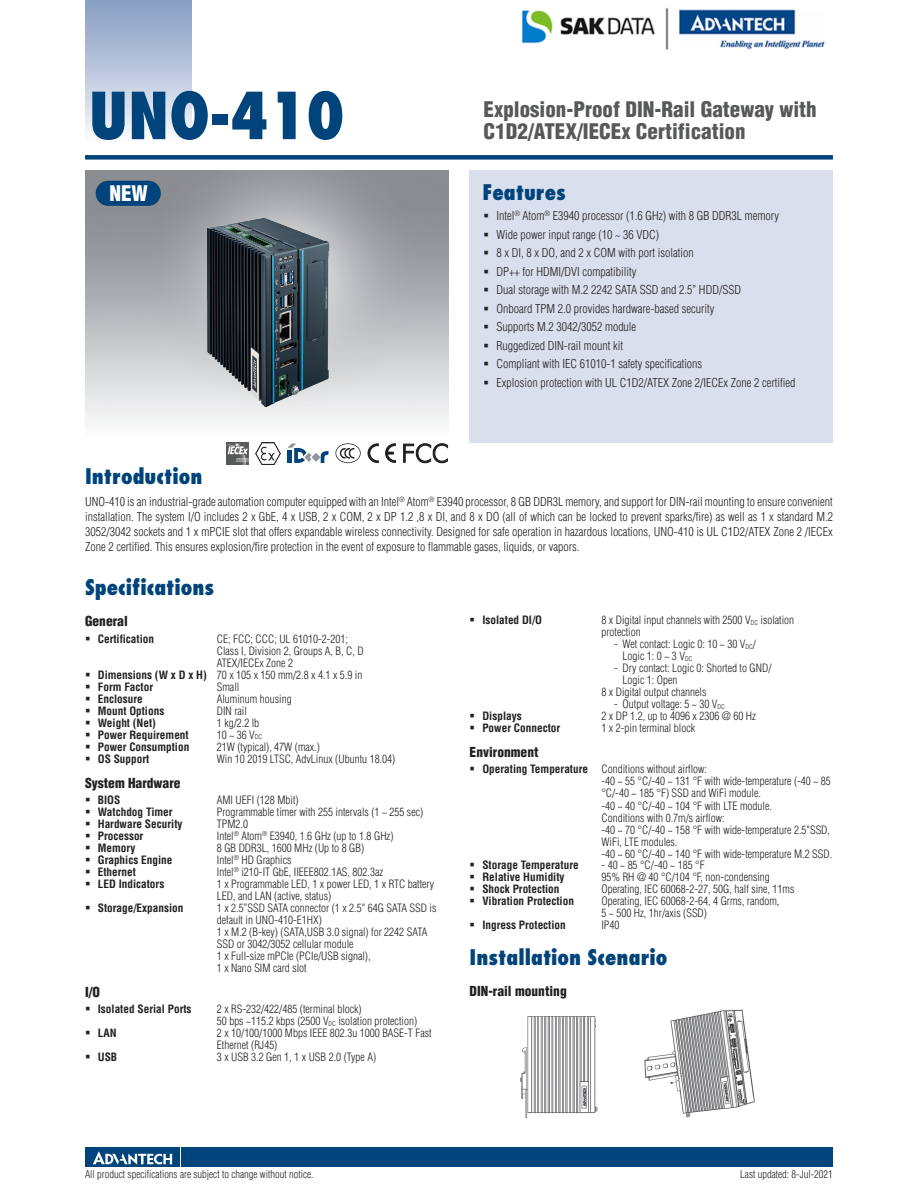
<style>
.page{position:relative;width:918px;height:1188px;background:#fff}
.page>*{position:absolute;margin:0;border:0;box-sizing:border-box;transform-origin:0 0}
.t1{font:800 condensed 63px "Futura";color:#00447b}
.t2{font:900 condensed 21px/22.5px "Helvetica";color:#57585a}
.t3{font:800 condensed 21px "Futura";color:#00447b}
.t4{font:900 condensed 21px "Helvetica";color:#fff}
.t5{font:900 condensed 13.5px "Helvetica";color:#231f20}
.t6{font:300 condensed 12px/18.5px "Helvetica";color:#231f20}
.t7{font:300 condensed 11.25px/12px "Helvetica";color:#231f20}
.t8{font:700 condensed 11.25px "Helvetica";color:#231f20}
.t9{font:300 condensed 10.5px "Helvetica";color:#231f20}
.s1{font-weight:700}
.s2{font-size:6.6px}
</style>
<div class="page">
<div style="left:85px;top:155px;width:748px;height:5px;background:#00447b"></div>
<div style="left:85px;top:0;width:106px;height:143px;background:linear-gradient(to bottom,#849bc1,#f9fafc)"></div>
<div style="left:182px;top:1147px;width:651px;height:20px;background:#00447b"></div>
<div style="left:85px;top:1147px;width:95px;height:20px;background:#00447b"></div>
<svg style="left:93px;top:1151px;width:79px;height:14px"></svg>
<div style="left:470px;top:170px;width:363px;height:272px;background:#d9dfec"></div>
<img style="left:85px;top:170px;width:363px;height:255px">
<svg style="left:335px;top:443px;width:26px;height:20px"></svg>
<svg style="left:367px;top:443px;width:12px;height:20px"></svg>
<svg style="left:385px;top:443px;width:11px;height:20px"></svg>
<svg style="left:403px;top:443px;width:45px;height:21px"></svg>
<svg style="left:288px;top:443px;width:41px;height:20px"></svg>
<img style="left:644px;top:1009px;width:111px;height:109px">
<img style="left:187px;top:198px;width:162px;height:225px">
<div style="left:96px;top:181px;width:65px;height:25px;background:#00447b;border-radius:13px"></div>
<img style="left:520px;top:1016px;width:78px;height:103px">
<img style="left:255px;top:442px;width:26px;height:22px">
<img style="left:227px;top:442px;width:21px;height:22px">
<img style="left:522px;top:8px;width:303px;height:42px">
<h1 class="t1" style="left:89px;top:76px;width:257px">UNO-410</h1>
<h2 class="t2" style="left:484px;top:98px;width:335px">Explosion-Proof DIN-Rail Gateway with<br>C1D2/ATEX/IECEx Certification</h2>
<h2 class="t4" style="left:109px;top:180px;width:40px">NEW</h2>
<h2 class="t3" style="left:482px;top:179px;width:85px">Features</h2>
<p class="t6" style="left:496px;top:206px;width:301px">Intel<sup>®</sup> Atom<sup>®</sup> E3940 processor (1.6 GHz) with 8 GB DDR3L memory Wide power input range (10 ~ 36 VDC)<br>8 x DI, 8 x DO, and 2 x COM with port isolation<br>DP++ for HDMI/DVI compatibility<br>Dual storage with M.2 2242 SATA SSD and 2.5” HDD/SSD<br>Onboard TPM 2.0 provides hardware-based security<br>Supports M.2 3042/3052 module<br>Ruggedized DIN-rail mount kit<br>Compliant with IEC 61010-1 safety specifications<br>Explosion protection with UL C1D2/ATEX Zone 2/IECEx Zone 2 certified</p>
<h2 class="t3" style="left:85px;top:463px;width:119px">Introduction</h2>
<p class="t6" style="left:85px;top:494px;width:750px;line-height:15px;text-align:justify">UNO-410 is an industrial-grade automation computer equipped with an Intel<sup>®</sup> Atom<sup>®</sup> E3940 processor, 8 GB DDR3L memory, and support for DIN-rail mounting to ensure convenient installation. The system I/O includes 2 x GbE, 4 x USB, 2 x COM, 2 x DP 1.2 ,8 x DI, and 8 x DO (all of which can be locked to prevent sparks/fire) as well as 1 x standard M.2<br>3052/3042 sockets and 1 x mPCIE slot that offers expandable wireless connectivity. Designed for safe operation in hazardous locations, UNO-410 is UL C1D2/ATEX Zone 2 /IECEx Zone 2 certified. This ensures explosion/fire protection in the event of exposure to flammable gases, liquids, or vapors.</p>
<h2 class="t3" style="left:85px;top:574px;width:131px">Specifications</h2>
<p class="t5" style="left:85px;top:613px;width:44px">General</p>
<p class="t8" style="left:98px;top:631px;width:58px">Certification</p>
<p class="t7" style="left:217px;top:632px;width:133px">CE; FCC; CCC; UL 61010-2-201;</p>
<p class="t7" style="left:217px;top:644px;width:148px">Class I, Division 2, Groups A, B, C, D</p>
<p class="t7" style="left:217px;top:656px;width:78px">ATEX/IECEx Zone 2</p>
<p class="t7" style="left:98px;top:668px;width:266px"><span class="s1">Dimensions (W x D x H)</span> 70 x 105 x 150 mm/2.8 x 4.1 x 5.9 in</p>
<p class="t8" style="left:98px;top:679px;width:57px">Form Factor</p>
<p class="t7" style="left:217px;top:680px;width:24px">Small</p>
<p class="t8" style="left:98px;top:691px;width:46px">Enclosure</p>
<p class="t7" style="left:217px;top:692px;width:76px">Aluminum housing</p>
<p class="t8" style="left:98px;top:703px;width:68px">Mount Options</p>
<p class="t7" style="left:217px;top:704px;width:32px">DIN rail</p>
<p class="t8" style="left:98px;top:715px;width:60px">Weight (Net)</p>
<p class="t7" style="left:217px;top:716px;width:44px">1 kg/2.2 lb</p>
<p class="t8" style="left:98px;top:727px;width:92px">Power Requirement</p>
<p class="t7" style="left:217px;top:728px;width:47px">10 ~ 36 V<span class="s2">DC</span></p>
<p class="t8" style="left:98px;top:739px;width:93px">Power Consumption</p>
<p class="t7" style="left:217px;top:740px;width:105px">21W (typical), 47W (max.)</p>
<p class="t8" style="left:98px;top:751px;width:53px">OS Support</p>
<p class="t7" style="left:217px;top:752px;width:180px">Win 10 2019 LTSC, AdvLinux (Ubuntu 18.04)</p>
<p class="t5" style="left:85px;top:774px;width:97px">System Hardware</p>
<p class="t8" style="left:98px;top:793px;width:24px">BIOS</p>
<p class="t7" style="left:217px;top:794px;width:83px">AMI UEFI (128 Mbit)</p>
<p class="t8" style="left:98px;top:805px;width:76px">Watchdog Timer</p>
<p class="t7" style="left:217px;top:806px;width:208px">Programmable timer with 255 intervals (1 ~ 255 sec)</p>
<p class="t8" style="left:98px;top:817px;width:86px">Hardware Security</p>
<p class="t7" style="left:217px;top:818px;width:33px">TPM2.0</p>
<p class="t8" style="left:98px;top:829px;width:47px">Processor</p>
<p class="t7" style="left:217px;top:830px;width:178px">Intel<sup>®</sup> Atom<sup>®</sup> E3940, 1.6 GHz (up to 1.8 GHz)</p>
<p class="t8" style="left:98px;top:841px;width:39px">Memory</p>
<p class="t7" style="left:217px;top:842px;width:149px">8 GB DDR3L, 1600 MHz (Up to 8 GB)</p>
<p class="t8" style="left:98px;top:853px;width:76px">Graphics Engine</p>
<p class="t7" style="left:217px;top:854px;width:76px">Intel<sup>®</sup> HD Graphics</p>
<p class="t8" style="left:98px;top:865px;width:40px">Ethernet</p>
<p class="t7" style="left:217px;top:866px;width:168px">Intel<sup>®</sup> i210-IT GbE, IIEEE802.1AS, 802.3az</p>
<p class="t8" style="left:98px;top:877px;width:68px">LED Indicators</p>
<p class="t7" style="left:217px;top:878px;width:219px">1 x Programmable LED, 1 x power LED, 1 x RTC battery<br>LED, and LAN (active, status)</p>
<p class="t8" style="left:98px;top:901px;width:87px">Storage/Expansion</p>
<p class="t7" style="left:217px;top:902px;width:221px">1 x 2.5”SSD SATA connector (1 x 2.5" 64G SATA SSD is default in UNO-410-E1HX)<br>1 x M.2 (B-key) (SATA,USB 3.0 signal) for 2242 SATA SSD or 3042/3052 cellular module<br>1 x Full-size mPCIe (PCIe/USB signal),<br>1 x Nano SIM card slot</p>
<p class="t5" style="left:85px;top:983px;width:17px">I/O</p>
<p class="t8" style="left:98px;top:1002px;width:95px">Isolated Serial Ports</p>
<p class="t7" style="left:217px;top:1003px;width:202px">2 x RS-232/422/485 (terminal block)<br>50 bps ~115.2 kbps (2500 V<span class="s2">DC</span> isolation protection)</p>
<p class="t8" style="left:98px;top:1026px;width:20px">LAN</p>
<p class="t7" style="left:217px;top:1027px;width:216px">2 x 10/100/1000 Mbps IEEE 802.3u 1000 BASE-T Fast<br>Ethernet (RJ45)</p>
<p class="t8" style="left:98px;top:1050px;width:21px">USB</p>
<p class="t7" style="left:217px;top:1051px;width:161px">3 x USB 3.2 Gen 1, 1 x USB 2.0 (Type A)</p>
<p class="t8" style="left:482px;top:613px;width:61px">Isolated DI/O</p>
<p class="t7" style="left:601px;top:614px;width:194px">8 x Digital input channels with 2500 V<span class="s2">DC</span> isolation protection</p>
<p class="t7" style="left:623px;top:638px;width:135px;text-indent:-8px">- Wet contact: Logic 0: 10 ~ 30 V<span class="s2">DC</span>/<br>Logic 1: 0 ~ 3 V<span class="s2">DC</span></p>
<p class="t7" style="left:614px;top:662px;width:159px">- Dry contact: Logic 0: Shorted to GND/</p>
<p class="t7" style="left:623px;top:674px;width:56px">Logic 1: Open</p>
<p class="t7" style="left:601px;top:686px;width:106px">8 x Digital output channels</p>
<p class="t7" style="left:614px;top:698px;width:112px">- Output voltage: 5 ~ 30 V<span class="s2">DC</span></p>
<p class="t8" style="left:482px;top:709px;width:41px">Displays</p>
<p class="t7" style="left:601px;top:710px;width:156px">2 x DP 1.2, up to 4096 x 2306 @ 60 Hz</p>
<p class="t8" style="left:482px;top:721px;width:79px">Power Connector</p>
<p class="t7" style="left:601px;top:722px;width:95px">1 x 2-pin terminal block</p>
<p class="t5" style="left:470px;top:744px;width:70px">Environment</p>
<p class="t7" style="left:601px;top:763px;width:232px;text-indent:-119px"><span class="s1">Operating Temperature</span> Conditions without airflow:<br>-40 ~ 55 °C/-40 ~ 131 °F with wide-temperature (-40 ~ 85 °C/-40 ~ 185 °F) SSD and WiFi module.<br>-40 ~ 40 °C/-40 ~ 104 °F with LTE module.<br>Conditions with 0.7m/s airflow:<br>-40 ~ 70 °C/-40 ~ 158 °F with wide-temperature 2.5"SSD, WiFi, LTE modules.<br>-40 ~ 60 °C/-40 ~ 140 °F with wide-temperature M.2 SSD.</p>
<p class="t8" style="left:482px;top:858px;width:98px">Storage Temperature</p>
<p class="t7" style="left:601px;top:859px;width:105px">- 40 ~ 85 °C/-40 ~ 185 °F</p>
<p class="t8" style="left:482px;top:870px;width:84px">Relative Humidity</p>
<p class="t7" style="left:601px;top:871px;width:170px">95% RH @ 40 °C/104 °F, non-condensing</p>
<p class="t8" style="left:482px;top:882px;width:79px">Shock Protection</p>
<p class="t7" style="left:601px;top:883px;width:195px">Operating, IEC 60068-2-27, 50G, half sine, 11ms</p>
<p class="t8" style="left:482px;top:894px;width:93px">Vibration Protection</p>
<p class="t7" style="left:601px;top:895px;width:180px">Operating, IEC 60068-2-64, 4 Grms, random,<br>5 ~ 500 Hz, 1hr/axis (SSD)</p>
<p class="t8" style="left:482px;top:918px;width:85px">Ingress Protection</p>
<p class="t7" style="left:601px;top:919px;width:20px">IP40</p>
<h2 class="t3" style="left:470px;top:944px;width:199px">Installation Scenario</h2>
<p class="t5" style="left:470px;top:982px;width:99px">DIN-rail mounting</p>
<p class="t9" style="left:85px;top:1167px;width:230px">All product specifications are subject to change without notice.</p>
<p class="t9" style="left:740px;top:1167px;width:94px">Last updated: 8-Jul-2021</p>
</div>
